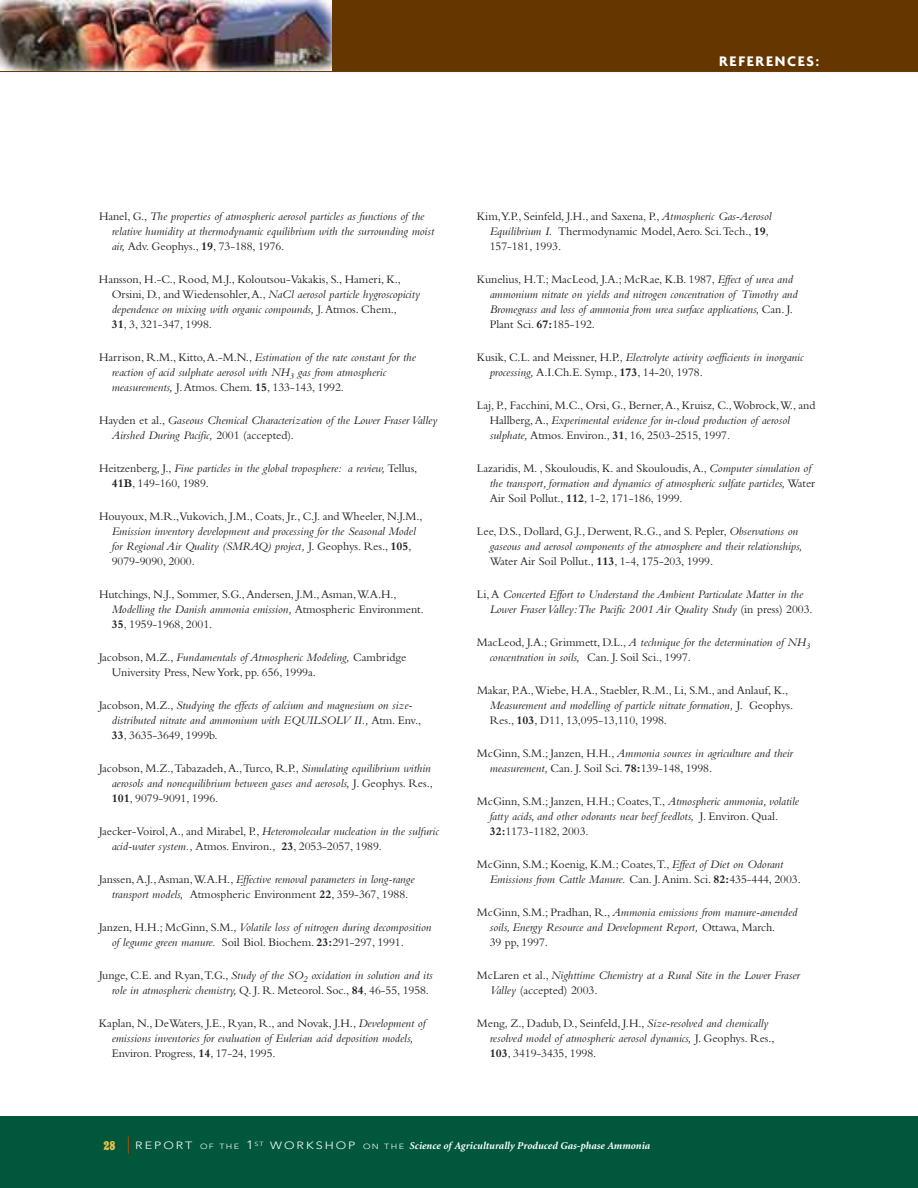
<style>
.page{position:relative;width:918px;height:1188px;background:#fff}
.page>*{position:absolute;margin:0;border:0;box-sizing:border-box;transform-origin:0 0}
.t1{font:700 15px "Agenda";letter-spacing:.11em;color:#fff}
.t2{font:italic 12px/15px "Bembo";color:#231f20}
.t3{font:12px/15px "Bembo";letter-spacing:-.005em;color:#231f20}
.t4{font:12px "AI Egyptian BC Text";color:#e4bf47}
.t5{font:italic 700 10.5px "Minion";color:#fff}
.s1{font-style:normal}
.s2{font-weight:700;font-style:normal}
.s3{font-style:italic}
.s4{font-weight:700}
.s5{font-family:"Avenir";font-weight:300;font-style:normal}
.s6{font-family:"Avenir";font-weight:300;font-style:normal;font-size:7.5px}
.s7{font-family:"Avenir";font-weight:300;font-style:normal;font-size:12px}
</style>
<div class="page">
<div style="left:0;top:1116px;width:918px;height:72px;background:#00573c"></div>
<svg style="left:128px;top:1137px;width:1px;height:17px"></svg>
<div style="left:330px;top:0;width:588px;height:71px;background:#653600"></div>
<img style="left:0;top:0;width:332px;height:71px">
<hr style="left:0;top:71px;width:918px;height:1px;background:#653600">
<p class="t1" style="left:719px;top:55px;width:101px">REFERENCES:</p>
<p class="t2" style="left:112px;top:210px;width:324px;text-indent:-13px"><span class="s1">Hanel, G.,</span> The properties of atmospheric aerosol particles as functions of the relative humidity at thermodynamic equilibrium with the surrounding moist air, <span class="s1">Adv. Geophys.,</span> <span class="s2">19</span><span class="s1">, 73-188, 1976.</span></p>
<p class="t3" style="left:112px;top:273px;width:310px;text-indent:-13px">Hansson, H.-C., Rood, M.J., Koloutsou-Vakakis, S., Hameri, K., Orsini, D., and Wiedensohler,A., <span class="s3">NaCl aerosol particle hygroscopicity dependence on mixing with organic compounds,</span> J.Atmos. Chem.,<br><span class="s4">31</span>, 3, 321-347, 1998.</p>
<p class="t2" style="left:112px;top:351px;width:306px;text-indent:-13px"><span class="s1">Harrison, R.M., Kitto,A.-M.N.,</span> Estimation of the rate constant for the reaction of acid sulphate aerosol with NH<sub>3</sub> gas from atmospheric measurements, <span class="s1">J.Atmos. Chem.</span> <span class="s2">15</span><span class="s1">, 133-143, 1992.</span></p>
<p class="t2" style="left:112px;top:414px;width:327px;text-indent:-13px"><span class="s1">Hayden et al.,</span> Gaseous Chemical Characterization of the Lower Fraser Valley<br>Airshed During Pacific, <span class="s1">2001 (accepted).</span></p>
<p class="t2" style="left:112px;top:462px;width:307px;text-indent:-13px"><span class="s1">Heitzenberg, J.,</span> Fine particles in the global troposphere: a review, <span class="s1">Tellus,<br></span><span class="s2">41B</span><span class="s1">, 149-160, 1989.</span></p>
<p class="t3" style="left:99px;top:510px;width:325px">Houyoux, M.R.,Vukovich, J.M., Coats, Jr., C.J. and Wheeler, N.J.M.,</p>
<p class="t2" style="left:112px;top:525px;width:306px">Emission inventory development and processing for the Seasonal Model for Regional Air Quality (SMRAQ) project, <span class="s1">J. Geophys. Res.,</span> <span class="s2">105</span><span class="s1">,<br>9079-9090, 2000.</span></p>
<p class="t3" style="left:112px;top:588px;width:314px;text-indent:-13px">Hutchings, N.J., Sommer, S.G.,Andersen, J.M.,Asman,W.A.H.,<br><span class="s3">Modelling the Danish ammonia emission,</span> Atmospheric Environment.<br><span class="s4">35</span>, 1959-1968, 2001.</p>
<p class="t3" style="left:112px;top:651px;width:296px;text-indent:-13px">Jacobson, M.Z., <span class="s3">Fundamentals of Atmospheric Modeling,</span> Cambridge<br>University Press, New York, pp. 656, 1999a.</p>
<p class="t2" style="left:112px;top:699px;width:311px;text-indent:-13px"><span class="s1">Jacobson, M.Z.,</span> Studying the effects of calcium and magnesium on size&shy;distributed nitrate and ammonium with EQUILSOLV II., <span class="s1">Atm. Env.,<br></span><span class="s2">33</span><span class="s1">, 3635-3649, 1999b.</span></p>
<p class="t2" style="left:112px;top:762px;width:323px;text-indent:-13px"><span class="s1">Jacobson, M.Z.,Tabazadeh,A.,Turco, R.P.,</span> Simulating equilibrium within aerosols and nonequilibrium between gases and aerosols, <span class="s1">J. Geophys. Res.,<br></span><span class="s2">101</span><span class="s1">, 9079-9091, 1996.</span></p>
<p class="t3" style="left:112px;top:825px;width:328px;text-indent:-13px">Jaecker-Voirol,A., and Mirabel, P., <span class="s3">Heteromolecular nucleation in the sulfuric acid-water system.,</span> Atmos. Environ., <span class="s4">23</span>, 2053-2057, 1989.</p>
<p class="t3" style="left:99px;top:873px;width:317px;text-align:center">Janssen,A.J.,Asman,W.A.H., <span class="s3">Effective removal parameters in long-range transport models,</span> Atmospheric Environment <span class="s4">22</span>, 359-367, 1988.</p>
<p class="t2" style="left:112px;top:921px;width:321px;text-indent:-13px"><span class="s1">Janzen, H.H.; McGinn, S.M.,</span> Volatile loss of nitrogen during decomposition of legume green manure. <span class="s1">Soil Biol. Biochem.</span> <span class="s2">23:</span><span class="s1">291-297, 1991.</span></p>
<p class="t2" style="left:112px;top:969px;width:323px;text-indent:-13px"><span class="s1">Junge, C.E. and Ryan,T.G.,</span> Study of the SO<sub>2</sub> oxidation in solution and its role in atmospheric chemistry, <span class="s1">Q. J. R. Meteorol. Soc.,</span> <span class="s2">84</span><span class="s1">, 46-55, 1958.</span></p>
<p class="t2" style="left:112px;top:1017px;width:315px;text-indent:-13px"><span class="s1">Kaplan, N., DeWaters, J.E., Ryan, R., and Novak, J.H.,</span> Development of emissions inventories for evaluation of Eulerian acid deposition models,<br><span class="s1">Environ. Progress,</span> <span class="s2">14</span><span class="s1">, 17-24, 1995.</span></p>
<p class="t3" style="left:490px;top:210px;width:283px;text-indent:-13px">Kim,Y.P., Seinfeld, J.H., and Saxena, P., <span class="s3">Atmospheric Gas-Aerosol<br>Equilibrium I.</span> Thermodynamic Model,Aero. Sci.Tech., <span class="s4">19</span>,<br>157-181, 1993.</p>
<p class="t2" style="left:490px;top:273px;width:310px;text-indent:-13px"><span class="s1">Kunelius, H.T.; MacLeod, J.A.; McRae, K.B. 1987,</span> Effect of urea and ammonium nitrate on yields and nitrogen concentration of Timothy and Bromegrass and loss of ammonia from urea surface applications, <span class="s1">Can. J.<br>Plant Sci.</span> <span class="s2">67:</span><span class="s1">185-192.</span></p>
<p class="t3" style="left:490px;top:351px;width:315px;text-indent:-13px">Kusik, C.L. and Meissner, H.P., <span class="s3">Electrolyte activity coefficients in inorganic processing,</span> A.I.Ch.E. Symp., <span class="s4">173</span>, 14-20, 1978.</p>
<p class="t3" style="left:490px;top:399px;width:327px;text-indent:-13px">Laj, P., Facchini, M.C., Orsi, G., Berner,A., Kruisz, C.,Wobrock,W., and<br>Hallberg,A., <span class="s3">Experimental evidence for in-cloud production of aerosol sulphate,</span> Atmos. Environ., <span class="s4">31</span>, 16, 2503-2515, 1997.</p>
<p class="t2" style="left:490px;top:462px;width:327px;text-indent:-13px"><span class="s1">Lazaridis, M. , Skouloudis, K. and Skouloudis,A.,</span> Computer simulation of the transport, formation and dynamics of atmospheric sulfate particles, <span class="s1">Water<br>Air Soil Pollut.,</span> <span class="s2">112</span><span class="s1">, 1-2, 171-186, 1999.</span></p>
<p class="t3" style="left:490px;top:525px;width:314px;text-indent:-13px">Lee, D.S., Dollard, G.J., Derwent, R.G., and S. Pepler, <span class="s3">Observations on gaseous and aerosol components of the atmosphere and their relationships,<br></span>Water Air Soil Pollut., <span class="s4">113</span>, 1-4, 175-203, 1999.</p>
<p class="t2" style="left:490px;top:588px;width:324px;text-indent:-13px"><span class="s1">Li,A</span> Concerted Effort to Understand the Ambient Particulate Matter in the<br>Lower Fraser Valley:The Pacific 2001 Air Quality Study <span class="s1">(in press) 2003.</span></p>
<p class="t2" style="left:490px;top:636px;width:322px;text-indent:-13px"><span class="s1">MacLeod, J.A.; Grimmett, D.L.,</span> A technique for the determination of NH<sub>3 </sub>concentration in soils, <span class="s1">Can. J. Soil Sci., 1997.</span></p>
<p class="t3" style="left:490px;top:684px;width:305px;text-indent:-13px">Makar, P.A.,Wiebe, H.A., Staebler, R.M., Li, S.M., and Anlauf, K.,<br><span class="s3">Measurement and modelling of particle nitrate formation,</span> J. Geophys.<br>Res., <span class="s4">103</span>, D11, 13,095-13,110, 1998.</p>
<p class="t3" style="left:490px;top:747px;width:305px;text-indent:-13px">McGinn, S.M.; Janzen, H.H., <span class="s3">Ammonia sources in agriculture and their measurement,</span> Can. J. Soil Sci. <span class="s4">78:</span>139-148, 1998.</p>
<p class="t2" style="left:490px;top:795px;width:311px;text-indent:-13px"><span class="s1">McGinn, S.M.; Janzen, H.H.; Coates,T.,</span> Atmospheric ammonia, volatile fatty acids, and other odorants near beef feedlots, <span class="s1">J. Environ. Qual.<br></span><span class="s2">32:</span><span class="s1">1173-1182, 2003.</span></p>
<p class="t3" style="left:490px;top:858px;width:313px;text-indent:-13px">McGinn, S.M.; Koenig, K.M.; Coates,T., <span class="s3">Effect of Diet on Odorant<br>Emissions from Cattle Manure.</span> Can. J.Anim. Sci. <span class="s4">82:</span>435-444, 2003.</p>
<p class="t2" style="left:490px;top:906px;width:309px;text-indent:-13px"><span class="s1">McGinn, S.M.; Pradhan, R.,</span> Ammonia emissions from manure-amended soils, Energy Resource and Development Report, <span class="s1">Ottawa, March.<br>39 pp, 1997.</span></p>
<p class="t2" style="left:490px;top:969px;width:312px;text-indent:-13px"><span class="s1">McLaren et al.,</span> Nighttime Chemistry at a Rural Site in the Lower Fraser<br>Valley <span class="s1">(accepted) 2003.</span></p>
<p class="t2" style="left:490px;top:1017px;width:286px;text-indent:-13px"><span class="s1">Meng, Z., Dadub, D., Seinfeld, J.H.,</span> Size-resolved and chemically resolved model of atmospheric aerosol dynamics, <span class="s1">J. Geophys. Res.,<br></span><span class="s2">103</span><span class="s1">, 3419-3435, 1998.</span></p>
<p class="t4" style="left:104px;top:1141px;width:14px">28</p>
<p class="t5" style="left:135px;top:1141px;width:516px"><span class="s5">R E P O R T</span> <span class="s6">O F T H E</span> <span class="s7">1</span><sup>S</sup> <sup>T</sup> <span class="s5">W O R K S H O P</span> <span class="s6">O N T H E</span> Science of Agriculturally Produced Gas-phase Ammonia</p>
</div>
